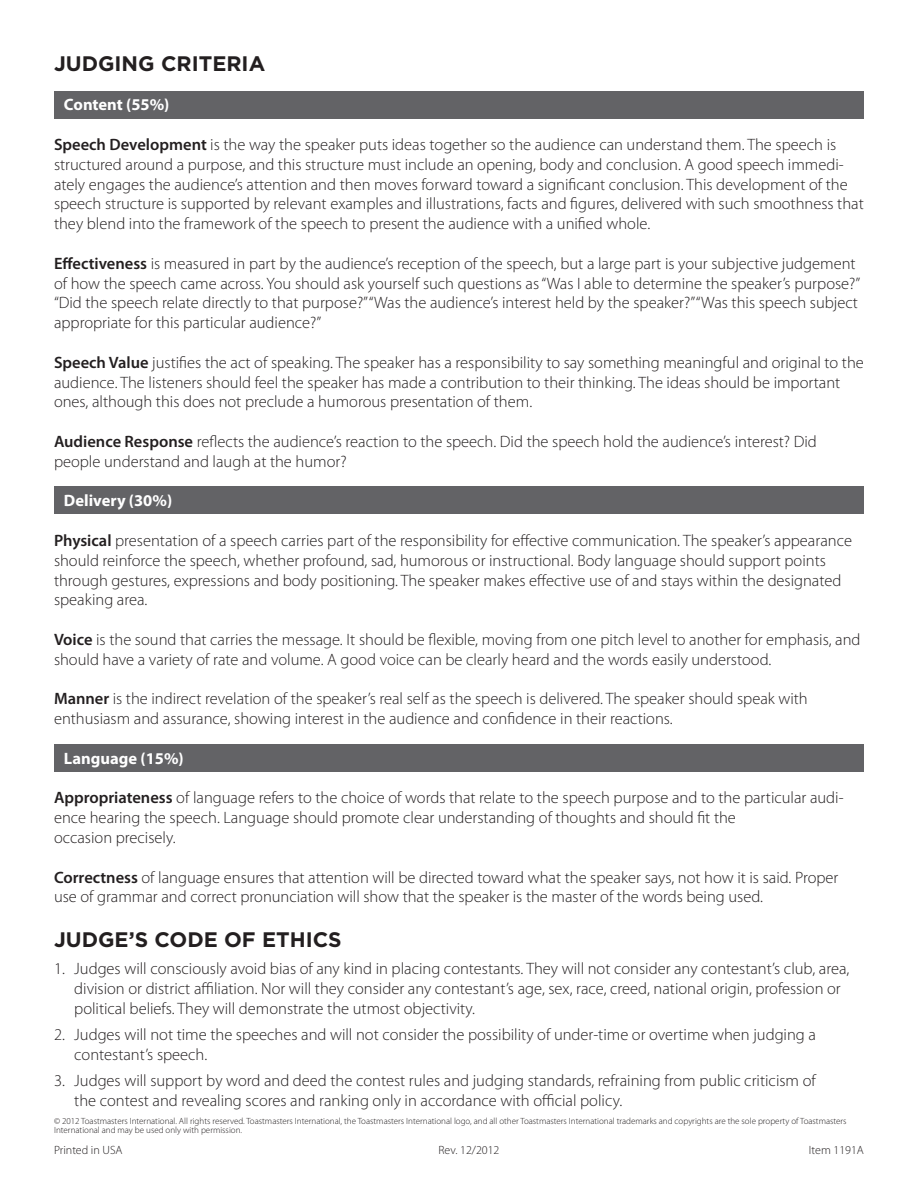
<style>
.page{position:relative;width:918px;height:1188px;background:#fff}
.page>*{position:absolute;margin:0;border:0;box-sizing:border-box;transform-origin:0 0}
.t1{font:700 21px "Gotham";color:#231f20}
.t2{font:300 16.5px/19.8px "Myriad Pro";color:#231f20}
.t3{font:700 16.5px "Myriad Pro";color:#fff}
.t4{font:300 12px "Myriad Pro";color:#231f20}
.t5{font:300 9px/9px "Myriad Pro";color:#231f20}
.s1{font-weight:600}
</style>
<div class="page">
<div style="left:54px;top:744px;width:810px;height:27px;background:#636366"></div>
<div style="left:54px;top:486px;width:810px;height:27px;background:#636366"></div>
<div style="left:54px;top:92px;width:810px;height:27px;background:#636366"></div>
<p class="t1" style="left:54px;top:49px;width:213px">JUDGING CRITERIA</p>
<p class="t3" style="left:64px;top:96px;width:107px">Content (55%)</p>
<p class="t2" style="left:54px;top:135px;width:811px"><span class="s1">Speech Development</span> is the way the speaker puts ideas together so the audience can understand them. The speech is structured around a purpose, and this structure must include an opening, body and conclusion. A good speech immedi&shy;ately engages the audience’s attention and then moves forward toward a significant conclusion. This development of the speech structure is supported by relevant examples and illustrations, facts and figures, delivered with such smoothness that they blend into the framework of the speech to present the audience with a unified whole.</p>
<p class="t2" style="left:54px;top:254px;width:808px"><span class="s1">Effectiveness</span> is measured in part by the audience’s reception of the speech, but a large part is your subjective judgement of how the speech came across. You should ask yourself such questions as “Was I able to determine the speaker’s purpose?” “Did the speech relate directly to that purpose?” “Was the audience’s interest held by the speaker?” “Was this speech subject appropriate for this particular audience?”</p>
<p class="t2" style="left:54px;top:353px;width:811px"><span class="s1">Speech Value</span> justifies the act of speaking. The speaker has a responsibility to say something meaningful and original to the audience. The listeners should feel the speaker has made a contribution to their thinking. The ideas should be important ones, although this does not preclude a humorous presentation of them.</p>
<p class="t2" style="left:54px;top:432px;width:764px"><span class="s1">Audience Response</span> reflects the audience’s reaction to the speech. Did the speech hold the audience’s interest? Did people understand and laugh at the humor?</p>
<p class="t3" style="left:64px;top:492px;width:110px">Delivery (30%)</p>
<p class="t2" style="left:54px;top:531px;width:800px"><span class="s1">Physical</span> presentation of a speech carries part of the responsibility for effective communication. The speaker’s appearance should reinforce the speech, whether profound, sad, humorous or instructional. Body language should support points through gestures, expressions and body positioning. The speaker makes effective use of and stays within the designated speaking area.</p>
<p class="t2" style="left:54px;top:630px;width:808px"><span class="s1">Voice</span> is the sound that carries the message. It should be flexible, moving from one pitch level to another for emphasis, and should have a variety of rate and volume. A good voice can be clearly heard and the words easily understood.</p>
<p class="t2" style="left:54px;top:689px;width:755px"><span class="s1">Manner</span> is the indirect revelation of the speaker’s real self as the speech is delivered. The speaker should speak with enthusiasm and assurance, showing interest in the audience and confidence in their reactions.</p>
<p class="t3" style="left:64px;top:749px;width:121px">Language (15%)</p>
<p class="t2" style="left:54px;top:788px;width:791px"><span class="s1">Appropriateness</span> of language refers to the choice of words that relate to the speech purpose and to the particular audi&shy;ence hearing the speech. Language should promote clear understanding of thoughts and should fit the</p>
<p class="t2" style="left:54px;top:828px;width:123px">occasion precisely.</p>
<p class="t2" style="left:54px;top:867px;width:786px"><span class="s1">Correctness</span> of language ensures that attention will be directed toward what the speaker says, not how it is said. Proper use of grammar and correct pronunciation will show that the speaker is the master of the words being used.</p>
<p class="t1" style="left:54px;top:926px;width:289px">JUDGE’S CODE OF ETHICS</p>
<p class="t2" style="left:74px;top:959px;width:777px;text-indent:-20px">1. Judges will consciously avoid bias of any kind in placing contestants. They will not consider any contestant’s club, area, division or district affiliation. Nor will they consider any contestant’s age, sex, race, creed, national origin, profession or political beliefs. They will demonstrate the utmost objectivity.</p>
<p class="t2" style="left:74px;top:1025px;width:743px;text-indent:-20px">2. Judges will not time the speeches and will not consider the possibility of under-time or overtime when judging a contestant’s speech.</p>
<p class="t2" style="left:74px;top:1071px;width:743px;text-indent:-20px">3. Judges will support by word and deed the contest rules and judging standards, refraining from public criticism of the contest and revealing scores and ranking only in accordance with official policy.</p>
<p class="t5" style="left:54px;top:1116px;width:794px">© 2012 Toastmasters International. All rights reserved. Toastmasters International, the Toastmasters International logo, and all other Toastmasters International trademarks and copyrights are the sole property of Toastmasters<br>International and may be used only with permission.</p>
<p class="t4" style="left:54px;top:1143px;width:70px">Printed in USA</p>
<p class="t4" style="left:438px;top:1143px;width:63px">Rev. 12/2012</p>
<p class="t4" style="left:809px;top:1143px;width:57px">Item 1191A</p>
</div>
